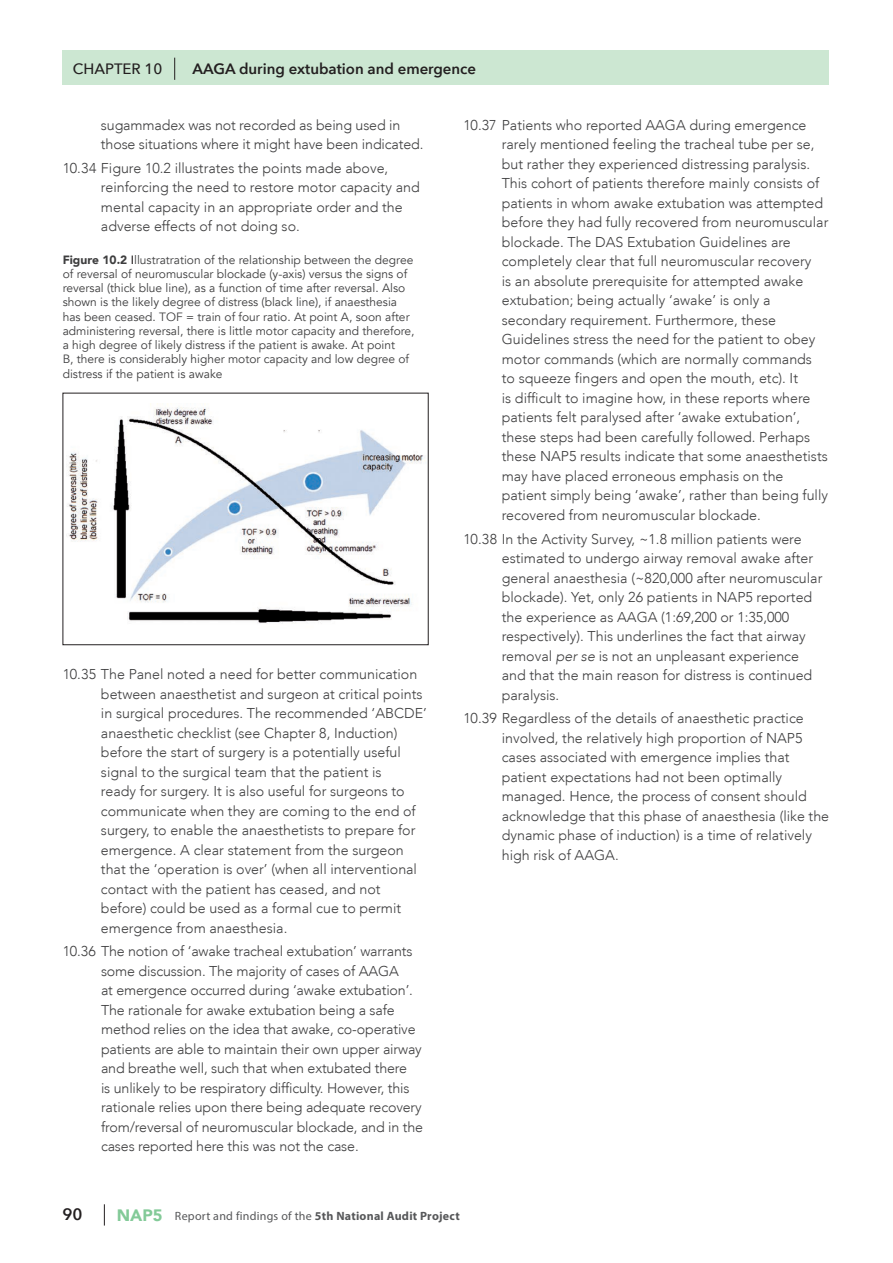
<style>
.page{position:relative;width:893px;height:1263px;background:#fff}
.page>*{position:absolute;margin:0;border:0;box-sizing:border-box;transform-origin:0 0}
.t1{font:600 16.5px "Avenir Next";color:#231f20}
.t2{font:600 15px "Avenir Next";color:#231f20}
.t3{font:500 15px "Avenir Next";color:#231f20}
.t4{font:300 14.25px/19.5px "Avenir LT";color:#3e3e3f}
.t5{font:12px/14.2px "Avenir";color:#3e3e3f}
.t6{font:700 12px "Myriad Pro";letter-spacing:.02em;color:#57585a}
.s1{font-weight:900}
.s2{font-weight:500;color:#231f20}
.s3{font-family:"Avenir";font-style:italic}
.s4{font-family:"Avenir";font-weight:900;font-size:16.5px;color:#83ca98}
.s5{font-weight:400}
</style>
<div class="page">
<svg style="left:104px;top:1204px;width:1px;height:21px"></svg>
<div style="left:171px;top:50px;width:658px;height:35px;background:#cce7d2"></div>
<div style="left:62px;top:50px;width:111px;height:35px;background:#cce7d2"></div>
<svg style="left:174px;top:58px;width:1px;height:22px"></svg>
<img style="left:67px;top:403px;width:358px;height:221px">
<p class="t3" style="left:73px;top:59px;width:91px">CHAPTER 10</p>
<p class="t2" style="left:192px;top:59px;width:285px">AAGA during extubation and emergence</p>
<p class="t4" style="left:101px;top:115px;width:324px">sugammadex was not recorded as being used in those situations where it might have been indicated.</p>
<p class="t4" style="left:101px;top:158px;width:320px;text-indent:-38px">10.34 Figure 10.2 illustrates the points made above, reinforcing the need to restore motor capacity and mental capacity in an appropriate order and the adverse effects of not doing so.</p>
<p class="t5" style="left:63px;top:253px;width:353px"><span class="s1">Figure 10.2</span> <span class="s2">I</span>llustratration of the relationship between the degree of reversal of neuromuscular blockade (y-axis) versus the signs of reversal (thick blue line), as a function of time after reversal. Also shown is the likely degree of distress (black line), if anaesthesia has been ceased. TOF = train of four ratio. At point A, soon after administering reversal, there is little motor capacity and therefore, a high degree of likely distress if the patient is awake. At point<br>B, there is considerably higher motor capacity and low degree of distress if the patient is awake</p>
<p class="t4" style="left:101px;top:665px;width:327px;text-indent:-38px">10.35 The Panel noted a need for better communication between anaesthetist and surgeon at critical points in surgical procedures. The recommended ‘ABCDE’ anaesthetic checklist (see Chapter 8, Induction) before the start of surgery is a potentially useful signal to the surgical team that the patient is<br>ready for surgery. It is also useful for surgeons to communicate when they are coming to the end of surgery, to enable the anaesthetists to prepare for emergence. A clear statement from the surgeon that the ‘operation is over’ (when all interventional contact with the patient has ceased, and not before) could be used as a formal cue to permit emergence from anaesthesia.</p>
<p class="t4" style="left:101px;top:942px;width:324px;text-indent:-38px">10.36 The notion of ‘awake tracheal extubation’ warrants some discussion. The majority of cases of AAGA<br>at emergence occurred during ‘awake extubation’.<br>The rationale for awake extubation being a safe method relies on the idea that awake, co-operative patients are able to maintain their own upper airway and breathe well, such that when extubated there<br>is unlikely to be respiratory difficulty. However, this rationale relies upon there being adequate recovery from/reversal of neuromuscular blockade, and in the cases reported here this was not the case.</p>
<p class="t4" style="left:502px;top:115px;width:328px;text-indent:-38px">10.37 Patients who reported AAGA during emergence rarely mentioned feeling the tracheal tube per se, but rather they experienced distressing paralysis.<br>This cohort of patients therefore mainly consists of patients in whom awake extubation was attempted before they had fully recovered from neuromuscular blockade. The DAS Extubation Guidelines are completely clear that full neuromuscular recovery<br>is an absolute prerequisite for attempted awake extubation; being actually ‘awake’ is only a secondary requirement. Furthermore, these Guidelines stress the need for the patient to obey motor commands (which are normally commands to squeeze fingers and open the mouth, etc). It<br>is difficult to imagine how, in these reports where patients felt paralysed after ‘awake extubation’, these steps had been carefully followed. Perhaps these NAP5 results indicate that some anaesthetists may have placed erroneous emphasis on the patient simply being ‘awake’, rather than being fully recovered from neuromuscular blockade.</p>
<p class="t4" style="left:502px;top:529px;width:322px;text-indent:-38px">10.38 In the Activity Survey, ~1.8 million patients were estimated to undergo airway removal awake after general anaesthesia (~820,000 after neuromuscular blockade). Yet, only 26 patients in NAP5 reported the experience as AAGA (1:69,200 or 1:35,000 respectively). This underlines the fact that airway removal <span class="s3">per se</span> is not an unpleasant experience and that the main reason for distress is continued paralysis.</p>
<p class="t4" style="left:502px;top:709px;width:329px;text-indent:-38px">10.39 Regardless of the details of anaesthetic practice involved, the relatively high proportion of NAP5 cases associated with emergence implies that patient expectations had not been optimally managed. Hence, the process of consent should acknowledge that this phase of anaesthesia (like the dynamic phase of induction) is a time of relatively high risk of AAGA.</p>
<p class="t1" style="left:63px;top:1204px;width:22px">90</p>
<p class="t6" style="left:117px;top:1208px;width:344px"><span class="s4">NAP5</span> <span class="s5">Report and findings of the</span> 5th National Audit Project</p>
</div>
